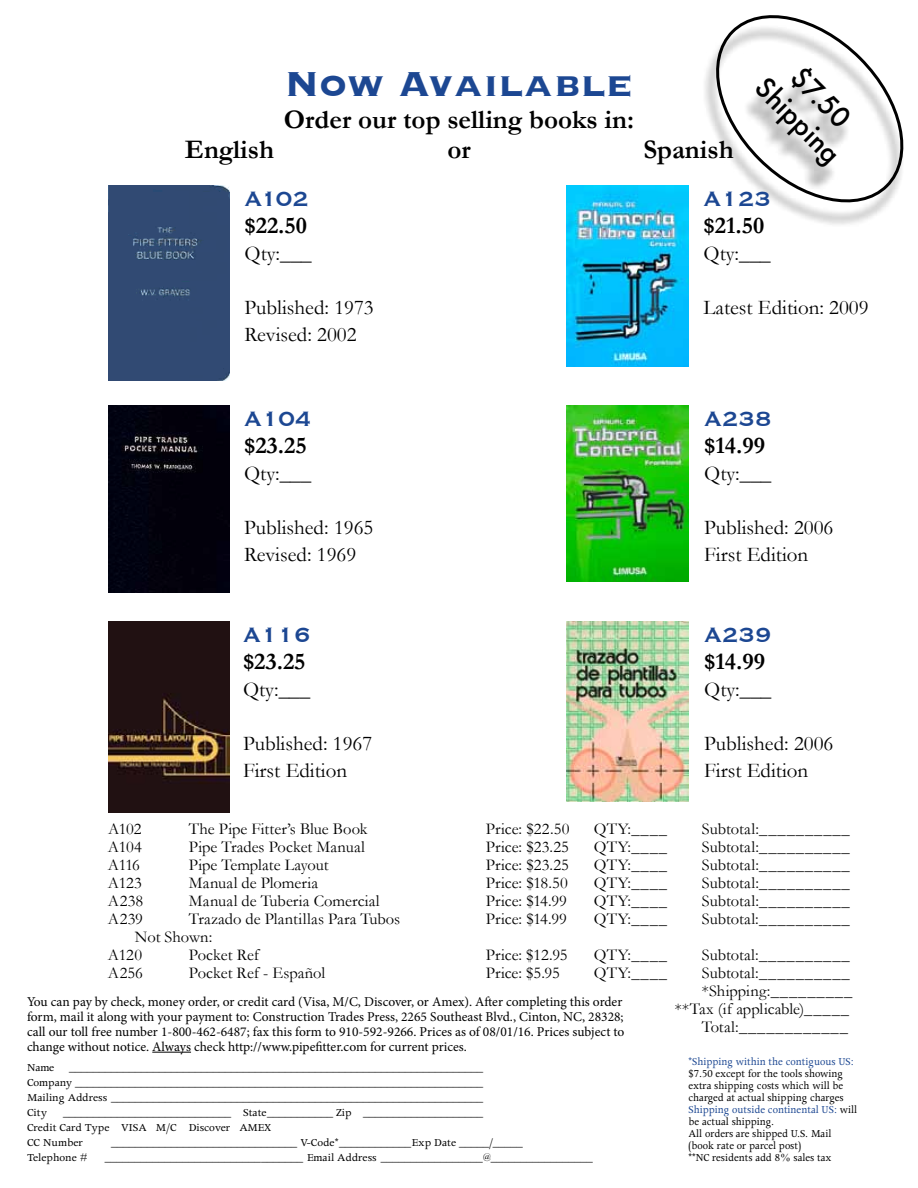
<style>
.page{position:relative;width:918px;height:1188px;background:#fff}
.page>*{position:absolute;margin:0;border:0;box-sizing:border-box;transform-origin:0 0}
.t1{font:700 45px "Copperplate";color:#1c4792}
.t2{font:700 27px "Garamond";color:#000}
.t3{font:27px "Copperplate";color:#1c4792}
.t4{font:500 27px/32.4px "Futura";color:#000;text-align:center}
.t5{font:700 24px "Garamond";color:#000}
.t6{font:21px/27px "Garamond";color:#000}
.t7{font:16.5px/18px "Garamond";color:#000}
.t8{font:13.5px/15px "Minion Pro";color:#000}
.t9{font:12px/15px "Apollo MT Std";color:#000;text-align:justify}
.t10{font:12px/12px "Apollo MT Std";color:#000;scale:.93 1}
.t11{font:12px "Apollo MT Std";color:#1c4792;scale:.93 1}
.s1{color:#1c4792}
</style>
<div class="page">
<div style="left:701px;top:24px;width:204px;height:203px;background:#000;opacity:.5"></div>
<svg style="left:701px;top:15px;width:204px;height:199px"></svg>
<img style="left:566px;top:186px;width:122px;height:180px">
<img style="left:567px;top:405px;width:121px;height:176px">
<div style="left:108px;top:186px;width:122px;height:195px;background:#314a73"></div>
<img style="left:108px;top:405px;width:122px;height:187px">
<img style="left:108px;top:621px;width:122px;height:191px">
<img style="left:567px;top:621px;width:121px;height:181px">
<hr style="left:152px;top:1052px;width:39px;height:1px;background:#000">
<h2 class="t4" style="left:795px;top:48px;width:109px;rotate:45deg">$7.50<br>Shipping</h2>
<h1 class="t1" style="left:285px;top:55px;width:350px">Now Available</h1>
<h2 class="t2" style="left:284px;top:104px;width:352px">Order our top selling books in:</h2>
<h2 class="t2" style="left:185px;top:133px;width:91px">English</h2>
<h2 class="t2" style="left:447px;top:133px;width:25px">or</h2>
<h2 class="t2" style="left:643px;top:133px;width:92px">Spanish</h2>
<h2 class="t3" style="left:244px;top:182px;width:66px">A102</h2>
<h3 class="t5" style="left:244px;top:211px;width:64px">$22.50</h3>
<p class="t6" style="left:244px;top:240px;width:69px">Qty:___</p>
<p class="t6" style="left:244px;top:294px;width:131px">Published: 1973<br>Revised: 2002</p>
<h2 class="t3" style="left:704px;top:182px;width:69px">A123</h2>
<h3 class="t5" style="left:704px;top:211px;width:62px">$21.50</h3>
<p class="t6" style="left:704px;top:240px;width:69px">Qty:___</p>
<p class="t6" style="left:704px;top:294px;width:167px">Latest Edition: 2009</p>
<h2 class="t3" style="left:244px;top:401px;width:69px">A104</h2>
<h3 class="t5" style="left:244px;top:431px;width:64px">$23.25</h3>
<p class="t6" style="left:244px;top:459px;width:69px">Qty:___</p>
<p class="t6" style="left:244px;top:513px;width:131px">Published: 1965<br>Revised: 1969</p>
<h2 class="t3" style="left:243px;top:617px;width:69px">A116</h2>
<h3 class="t5" style="left:243px;top:647px;width:64px">$23.25</h3>
<p class="t6" style="left:243px;top:675px;width:69px">Qty:___</p>
<p class="t6" style="left:243px;top:729px;width:131px">Published: 1967<br>First Edition</p>
<h2 class="t3" style="left:704px;top:401px;width:69px">A238</h2>
<h3 class="t5" style="left:704px;top:431px;width:62px">$14.99</h3>
<p class="t6" style="left:704px;top:459px;width:69px">Qty:___</p>
<p class="t6" style="left:704px;top:513px;width:131px">Published: 2006<br>First Edition</p>
<h2 class="t3" style="left:704px;top:617px;width:69px">A239</h2>
<h3 class="t5" style="left:704px;top:647px;width:62px">$14.99</h3>
<p class="t6" style="left:704px;top:675px;width:69px">Qty:___</p>
<p class="t6" style="left:704px;top:729px;width:131px">Published: 2006<br>First Edition</p>
<p class="t7" style="left:108px;top:819px;width:35px">A102</p>
<p class="t7" style="left:189px;top:819px;width:180px">The Pipe Fitter’s Blue Book</p>
<p class="t7" style="left:486px;top:819px;width:85px">Price: $22.50</p>
<p class="t7" style="left:594px;top:819px;width:75px">QTY:____</p>
<p class="t7" style="left:702px;top:819px;width:149px">Subtotal:__________</p>
<p class="t7" style="left:108px;top:837px;width:35px">A104</p>
<p class="t7" style="left:189px;top:837px;width:178px">Pipe Trades Pocket Manual</p>
<p class="t7" style="left:486px;top:837px;width:84px">Price: $23.25</p>
<p class="t7" style="left:594px;top:837px;width:75px">QTY:____</p>
<p class="t7" style="left:702px;top:837px;width:149px">Subtotal:__________</p>
<p class="t7" style="left:108px;top:855px;width:34px">A116</p>
<p class="t7" style="left:189px;top:855px;width:141px">Pipe Template Layout</p>
<p class="t7" style="left:486px;top:855px;width:84px">Price: $23.25</p>
<p class="t7" style="left:594px;top:855px;width:75px">QTY:____</p>
<p class="t7" style="left:702px;top:855px;width:149px">Subtotal:__________</p>
<p class="t7" style="left:108px;top:873px;width:36px">A123</p>
<p class="t7" style="left:189px;top:873px;width:131px">Manual de Plomeria</p>
<p class="t7" style="left:486px;top:873px;width:83px">Price: $18.50</p>
<p class="t7" style="left:594px;top:873px;width:75px">QTY:____</p>
<p class="t7" style="left:702px;top:873px;width:149px">Subtotal:__________</p>
<p class="t7" style="left:108px;top:891px;width:37px">A238</p>
<p class="t7" style="left:189px;top:891px;width:192px">Manual de Tuberia Comercial</p>
<p class="t7" style="left:486px;top:891px;width:82px">Price: $14.99</p>
<p class="t7" style="left:594px;top:891px;width:75px">QTY:____</p>
<p class="t7" style="left:702px;top:891px;width:149px">Subtotal:__________</p>
<p class="t7" style="left:108px;top:909px;width:36px">A239</p>
<p class="t7" style="left:189px;top:909px;width:213px">Trazado de Plantillas Para Tubos</p>
<p class="t7" style="left:486px;top:909px;width:82px">Price: $14.99</p>
<p class="t7" style="left:594px;top:909px;width:75px">QTY:____</p>
<p class="t7" style="left:702px;top:909px;width:149px">Subtotal:__________</p>
<p class="t7" style="left:108px;top:927px;width:106px;text-indent:27px">Not Shown:<br>A120</p>
<p class="t7" style="left:189px;top:945px;width:72px">Pocket Ref</p>
<p class="t7" style="left:486px;top:945px;width:83px">Price: $12.95</p>
<p class="t7" style="left:594px;top:945px;width:75px">QTY:____</p>
<p class="t7" style="left:702px;top:945px;width:149px">Subtotal:__________</p>
<p class="t7" style="left:108px;top:963px;width:37px">A256</p>
<p class="t7" style="left:189px;top:963px;width:138px">Pocket Ref - Español</p>
<p class="t7" style="left:486px;top:963px;width:75px">Price: $5.95</p>
<p class="t7" style="left:594px;top:963px;width:75px">QTY:____</p>
<p class="t7" style="left:675px;top:963px;width:179px;text-align:right">Subtotal:__________ *Shipping:_________ **Tax (if applicable)_____<br>Total:____________</p>
<p class="t8" style="left:27px;top:994px;width:599px">You can pay by check, money order, or credit card (Visa, M/C, Discover, or Amex). After completing this order form, mail it along with your payment to: Construction Trades Press, 2265 Southeast Blvd., Cinton, NC, 28328; call our toll free number 1-800-462-6487; fax this form to 910-592-9266. Prices as of 08/01/16. Prices subject to change without notice. Always check http://www.pipefitter.com for current prices.</p>
<p class="t9" style="left:27px;top:1061px;width:457px">Name _____________________________________________________________________ Company ____________________________________________________________________ Mailing Address ______________________________________________________________ City</p>
<p class="t11" style="left:688px;top:1055px;width:179px">*Shipping within the contiguous US:</p>
<p class="t10" style="left:688px;top:1068px;width:183px">$7.50 except for the tools showing extra shipping costs which will be charged at actual shipping charges<br><span class="s1">Shipping outside continental US:</span> will be actual shipping.<br>All orders are shipped U.S. Mail (book rate or parcel post)<br>**NC residents add 8% sales tax</p>
<p class="t9" style="left:27px;top:1106px;width:457px;text-align:left;text-indent:36px">____________________________ State___________ Zip ____________________<br>Credit Card Type VISA M/C Discover AMEX<br>CC Number</p>
<p class="t9" style="left:111px;top:1136px;width:413px">_______________________________ V-Code*____________Exp Date _____/_____</p>
<p class="t9" style="left:27px;top:1151px;width:62px">Telephone #</p>
<p class="t9" style="left:105px;top:1151px;width:489px">_________________________________ Email Address _________________@_________________</p>
</div>
